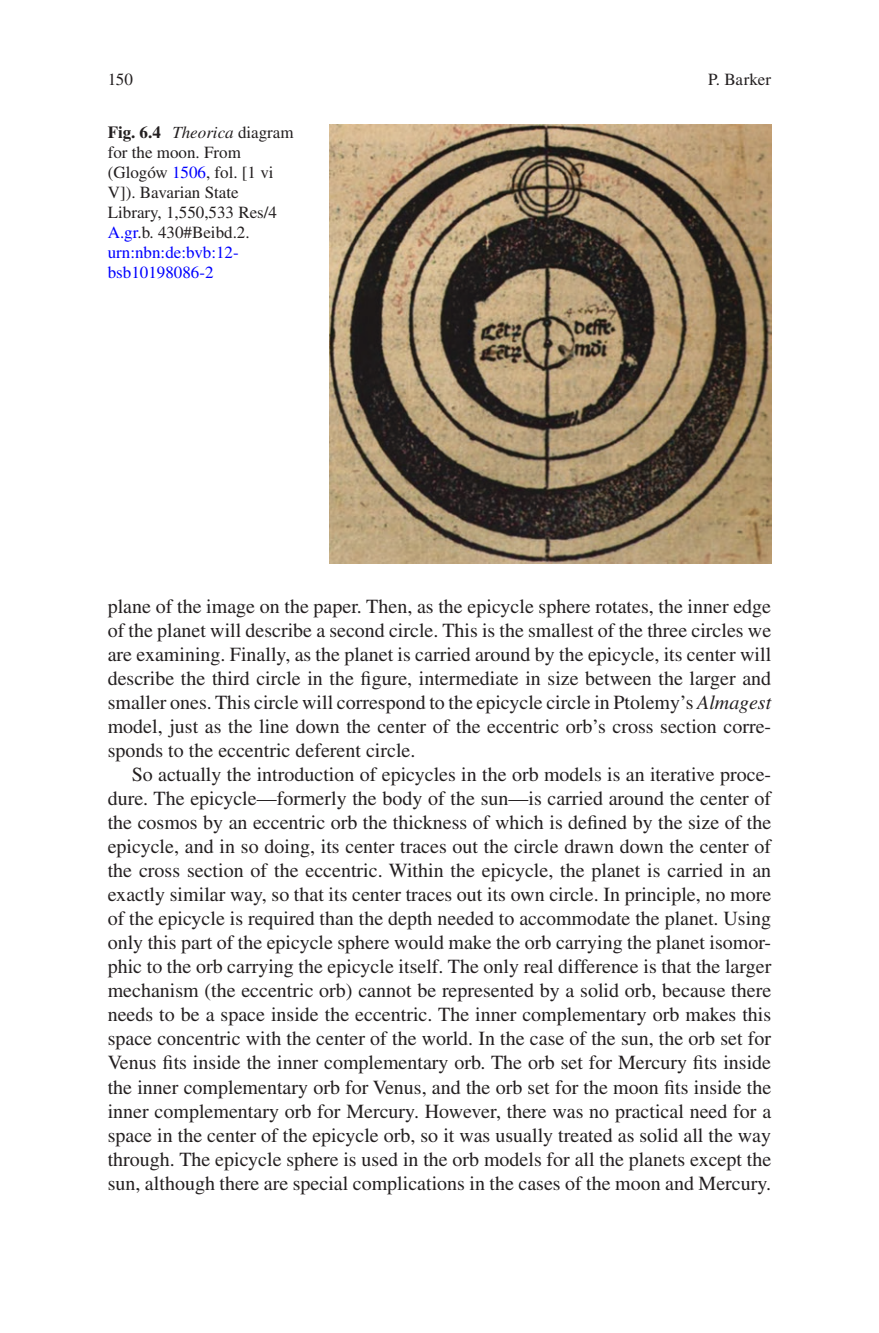
<style>
.page{position:relative;width:879px;height:1333px;background:#fff}
.page>*{position:absolute;margin:0;border:0;box-sizing:border-box;transform-origin:0 0}
.Text{font:20px/24px "Times LT Std";color:#231f20;text-align:justify}
.Text_flush{font:20px/24px "Times LT Std";color:#231f20;text-align:justify}
.t1{font:17px/20px "Times LT Std";color:#231f20}
.s1{font-weight:700}
.s2{font-style:italic}
.s3{color:#00f}
</style>
<div class="page">
<img style="left:329px;top:124px;width:442px;height:439px">
<p class="t1" style="left:108px;top:69px;width:27px">150</p>
<p class="t1" style="left:108px;top:122px;width:187px"><span class="s1">Fig. 6.4</span> <span class="s2">Theorica</span> diagram for the moon. From (Glogów <span class="s3">1506</span>, fol. [1 vi<br>V]). Bavarian State<br>Library, 1,550,533 Res/4<br><span class="s3">A.gr</span>.b. 430#Beibd.2. <span class="s3">urn:nbn:de:bvb:12- bsb10198086-2</span></p>
<p class="t1" style="left:708px;top:69px;width:65px">P. Barker</p>
<p class="Text_flush" style="left:108px;top:594px;width:665px">plane of the image on the paper. Then, as the epicycle sphere rotates, the inner edge of the planet will describe a second circle. This is the smallest of the three circles we are examining. Finally, as the planet is carried around by the epicycle, its center will describe the third circle in the figure, intermediate in size between the larger and smaller ones. This circle will correspond to the epicycle circle in Ptolemy’s <span class="s2">Almagest </span>model, just as the line down the center of the eccentric orb’s cross section corre&shy;sponds to the eccentric deferent circle.</p>
<p class="Text" style="left:108px;top:762px;width:665px;text-indent:24px">So actually the introduction of epicycles in the orb models is an iterative proce&shy;dure. The epicycle—formerly the body of the sun—is carried around the center of the cosmos by an eccentric orb the thickness of which is defined by the size of the epicycle, and in so doing, its center traces out the circle drawn down the center of the cross section of the eccentric. Within the epicycle, the planet is carried in an exactly similar way, so that its center traces out its own circle. In principle, no more of the epicycle is required than the depth needed to accommodate the planet. Using only this part of the epicycle sphere would make the orb carrying the planet isomor&shy;phic to the orb carrying the epicycle itself. The only real difference is that the larger mechanism (the eccentric orb) cannot be represented by a solid orb, because there needs to be a space inside the eccentric. The inner complementary orb makes this space concentric with the center of the world. In the case of the sun, the orb set for Venus fits inside the inner complementary orb. The orb set for Mercury fits inside the inner complementary orb for Venus, and the orb set for the moon fits inside the inner complementary orb for Mercury. However, there was no practical need for a space in the center of the epicycle orb, so it was usually treated as solid all the way through. The epicycle sphere is used in the orb models for all the planets except the sun, although there are special complications in the cases of the moon and Mercury.</p>
</div>
